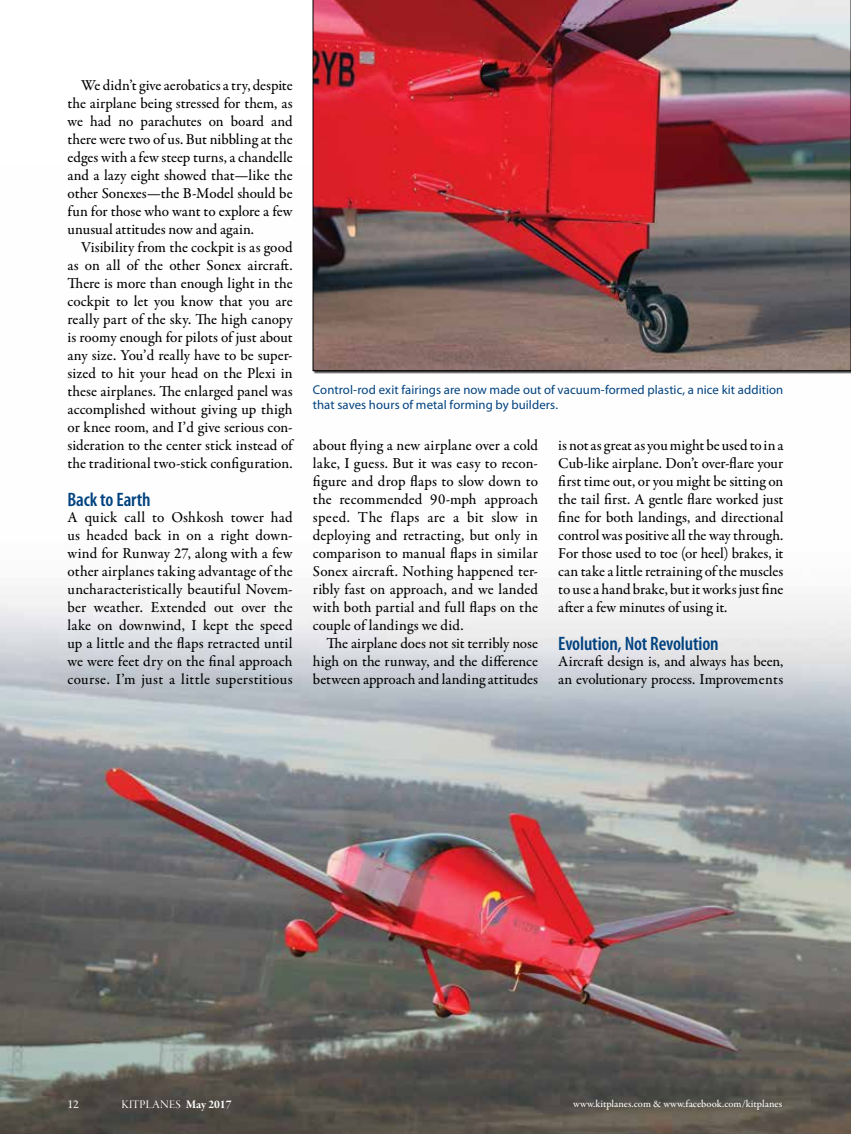
<style>
.page{position:relative;width:851px;height:1134px;background:#fff}
.page>*{position:absolute;margin:0;border:0;box-sizing:border-box;transform-origin:0 0}
.t1{font:600 condensed 19.5px "Myriad Pro";letter-spacing:-.01em;color:#004280}
.t2{font:500 15.3px/18px "Garamond Premr Pro";color:#000;text-align:justify}
.t3{font:12.75px/15px "Myriad Pro";letter-spacing:.005em;color:#004280}
.t4{font:12px "Garamond Premr Pro Disp";letter-spacing:.02em;color:#fff}
.t5{font:12px "Garamond Premr Pro";color:#fff}
.t6{font:500 10.5px "Garamond Premr Pro";color:#fff}
.s1{font-family:"Garamond Premr Pro Bd Subh"}
</style>
<div class="page">
<img style="left:0;top:165px;width:850px;height:969px">
<img style="left:313px;top:0;width:537px;height:371px">
<svg style="left:850px;top:0;width:1px;height:371px"></svg>
<p class="t2" style="left:68px;top:77px;width:227px;text-indent:14px">We didn’t give aerobatics a try, despite the airplane being stressed for them, as we had no parachutes on board and there were two of us. But nibbling at the edges with a few steep turns, a chandelle and a lazy eight showed that—like the other Sonexes—the B-Model should be fun for those who want to explore a few unusual attitudes now and again.</p>
<p class="t2" style="left:68px;top:238px;width:227px;text-indent:14px">Visibility from the cockpit is as good as on all of the other Sonex aircraft.<br>There is more than enough light in the cockpit to let you know that you are really part of the sky. The high canopy is roomy enough for pilots of just about any size. You’d really have to be super&shy;sized to hit your head on the Plexi in these airplanes. The enlarged panel was accomplished without giving up thigh or knee room, and I’d give serious con&shy;sideration to the center stick instead of the traditional two-stick configuration.</p>
<p class="t1" style="left:68px;top:487px;width:85px">Back to Earth</p>
<p class="t2" style="left:68px;top:509px;width:227px">A quick call to Oshkosh tower had us headed back in on a right down&shy;wind for Runway 27, along with a few other airplanes taking advantage of the uncharacteristically beautiful Novem&shy;ber weather. Extended out over the lake on downwind, I kept the speed up a little and the flaps retracted until we were feet dry on the final approach course. I’m just a little superstitious</p>
<p class="t3" style="left:313px;top:382px;width:472px">Control-rod exit fairings are now made out of vacuum-formed plastic, a nice kit addition that saves hours of metal forming by builders.</p>
<p class="t2" style="left:313px;top:437px;width:227px">about flying a new airplane over a cold lake, I guess. But it was easy to recon&shy;figure and drop flaps to slow down to the recommended 90-mph approach speed. The flaps are a bit slow in deploying and retracting, but only in comparison to manual flaps in similar Sonex aircraft. Nothing happened ter&shy;ribly fast on approach, and we landed with both partial and full flaps on the couple of landings we did.</p>
<p class="t2" style="left:313px;top:635px;width:227px;text-indent:14px">The airplane does not sit terribly nose high on the runway, and the difference between approach and landing attitudes</p>
<p class="t2" style="left:558px;top:437px;width:227px">is not as great as you might be used to in a Cub-like airplane. Don’t over-flare your first time out, or you might be sitting on the tail first. A gentle flare worked just fine for both landings, and directional control was positive all the way through.<br>For those used to toe (or heel) brakes, it can take a little retraining of the muscles to use a hand brake, but it works just fine after a few minutes of using it.</p>
<p class="t1" style="left:558px;top:631px;width:162px">Evolution, Not Revolution</p>
<p class="t2" style="left:558px;top:653px;width:227px">Aircraft design is, and always has been, an evolutionary process. Improvements</p>
<p class="t5" style="left:68px;top:1097px;width:13px">12</p>
<p class="t4" style="left:122px;top:1097px;width:111px">KITPLANES <span class="s1">May 2017</span></p>
<p class="t6" style="left:573px;top:1097px;width:210px">www.kitplanes.com &amp; www.facebook.com/kitplanes</p>
</div>
